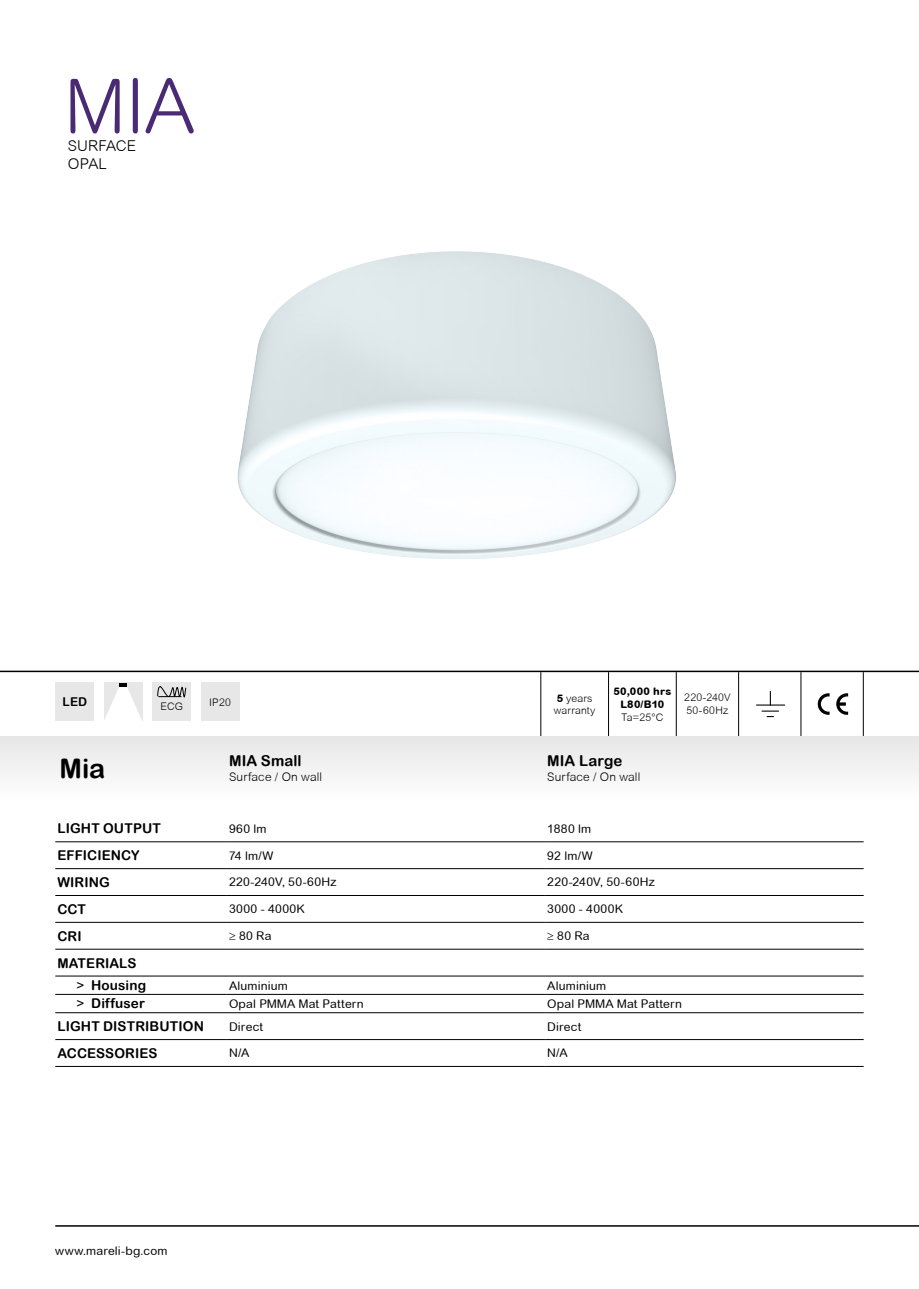
<style>
.page{position:relative;width:919px;height:1289px;background:#fff}
.page>*{position:absolute;margin:0;border:0;box-sizing:border-box;transform-origin:0 0}
.t1{font:300 75px "Arial Rounded MT";color:#4a2a75}
.t2{font:27px "Arial Rounded MT Bold";color:#000}
.t3{font:15px "Arial Rounded MT Bold";letter-spacing:.005em;color:#000}
.t4{font:300 15px/18px "Arial Rounded MT";letter-spacing:.01em;color:#000}
.t5{font:13.5px/22.6px "Arial Rounded MT Bold";letter-spacing:.01em;color:#000}
.t6{font:12.15px "Arial Rounded MT Bold";color:#000}
.t7{font:12px "Arial Rounded MT";letter-spacing:.02em;color:#000}
.t8{font:300 12px "Arial Rounded MT";letter-spacing:.01em;color:#000}
.t9{font:300 10.5px/12.6px "Arial Rounded MT";letter-spacing:.02em;color:#000}
.t10{font:800 10.5px/13.5px "Arial Rounded MT";letter-spacing:.025em;color:#000;text-align:center}
.s1{font-weight:800}
.s2{font-family:"Arial Rounded MT"}
</style>
<div class="page">
<hr style="left:55px;top:1225px;width:863px;height:1px;background:#000">
<hr style="left:608px;top:672px;width:1px;height:64px;background:#000">
<hr style="left:675px;top:672px;width:1px;height:64px;background:#000">
<hr style="left:738px;top:672px;width:1px;height:64px;background:#000">
<hr style="left:800px;top:672px;width:1px;height:64px;background:#000">
<hr style="left:540px;top:672px;width:1px;height:64px;background:#000">
<hr style="left:862px;top:672px;width:1px;height:64px;background:#000">
<hr style="left:0;top:670px;width:918px;height:2px;background:#000">
<div style="left:0;top:736px;width:918px;height:63px;background:#f2f2f2"></div>
<hr style="left:227px;top:868px;width:318px;height:1px;background:#000">
<hr style="left:227px;top:895px;width:318px;height:1px;background:#000">
<hr style="left:227px;top:922px;width:318px;height:1px;background:#000">
<hr style="left:227px;top:948px;width:318px;height:1px;background:#000">
<hr style="left:227px;top:975px;width:318px;height:1px;background:#000">
<hr style="left:545px;top:975px;width:318px;height:1px;background:#000">
<hr style="left:227px;top:994px;width:318px;height:1px;background:#000">
<hr style="left:545px;top:994px;width:318px;height:1px;background:#000">
<hr style="left:227px;top:1012px;width:318px;height:1px;background:#000">
<hr style="left:545px;top:1012px;width:318px;height:1px;background:#000">
<hr style="left:227px;top:1039px;width:318px;height:1px;background:#000">
<hr style="left:55px;top:841px;width:172px;height:1px;background:#000">
<hr style="left:227px;top:841px;width:318px;height:1px;background:#000">
<hr style="left:545px;top:841px;width:318px;height:1px;background:#000">
<hr style="left:55px;top:868px;width:172px;height:1px;background:#000">
<hr style="left:545px;top:868px;width:318px;height:1px;background:#000">
<hr style="left:55px;top:895px;width:172px;height:1px;background:#000">
<hr style="left:545px;top:895px;width:318px;height:1px;background:#000">
<hr style="left:55px;top:922px;width:172px;height:1px;background:#000">
<hr style="left:545px;top:922px;width:318px;height:1px;background:#000">
<hr style="left:55px;top:948px;width:172px;height:1px;background:#000">
<hr style="left:545px;top:948px;width:318px;height:1px;background:#000">
<hr style="left:55px;top:975px;width:172px;height:1px;background:#000">
<hr style="left:55px;top:994px;width:172px;height:1px;background:#000">
<hr style="left:55px;top:1012px;width:172px;height:1px;background:#000">
<hr style="left:55px;top:1039px;width:172px;height:1px;background:#000">
<hr style="left:545px;top:1039px;width:318px;height:1px;background:#000">
<hr style="left:55px;top:1066px;width:172px;height:1px;background:#000">
<hr style="left:227px;top:1066px;width:318px;height:1px;background:#000">
<hr style="left:545px;top:1066px;width:318px;height:1px;background:#000">
<img style="left:237px;top:251px;width:439px;height:308px">
<div style="left:201px;top:682px;width:38px;height:39px;background:#e7e7e7"></div>
<div style="left:55px;top:682px;width:39px;height:39px;background:#e7e7e7"></div>
<div style="left:152px;top:682px;width:39px;height:39px;background:#e7e7e7"></div>
<svg style="left:157px;top:686px;width:29px;height:11px"></svg>
<svg style="left:104px;top:682px;width:38px;height:38px"></svg>
<svg style="left:817px;top:693px;width:12px;height:21px"></svg>
<svg style="left:836px;top:693px;width:12px;height:21px"></svg>
<svg style="left:756px;top:691px;width:29px;height:26px"></svg>
<h1 class="t1" style="left:64px;top:63px;width:132px">MIA</h1>
<p class="t4" style="left:68px;top:136px;width:70px">SURFACE<br>OPAL</p>
<p class="t9" style="left:554px;top:691px;width:43px"><span class="s1">5</span> years warranty</p>
<p class="t10" style="left:613px;top:684px;width:59px">50,000 hrs<br>L80/B10</p>
<p class="t9" style="left:621px;top:711px;width:43px">Ta=25°C</p>
<p class="t9" style="left:160px;top:699px;width:24px">ECG</p>
<p class="t9" style="left:684px;top:691px;width:48px">220-240V<br>50-60Hz</p>
<p class="t6" style="left:62px;top:695px;width:26px">LED</p>
<p class="t9" style="left:209px;top:695px;width:23px">IP20</p>
<h2 class="t2" style="left:60px;top:752px;width:47px">Mia</h2>
<p class="t3" style="left:229px;top:752px;width:74px">MIA Small</p>
<p class="t8" style="left:229px;top:769px;width:94px">Surface / On wall</p>
<p class="t3" style="left:547px;top:752px;width:77px">MIA Large</p>
<p class="t8" style="left:547px;top:769px;width:94px">Surface / On wall</p>
<p class="t5" style="left:57px;top:817px;width:105px">LIGHT OUTPUT</p>
<p class="t7" style="left:229px;top:821px;width:39px">960 lm</p>
<p class="t7" style="left:547px;top:821px;width:45px">1880 lm</p>
<p class="t5" style="left:57px;top:843px;width:84px">EFFICIENCY</p>
<p class="t7" style="left:229px;top:848px;width:46px">74 lm/W</p>
<p class="t7" style="left:547px;top:848px;width:47px">92 lm/W</p>
<p class="t5" style="left:57px;top:870px;width:54px">WIRING</p>
<p class="t7" style="left:229px;top:875px;width:109px">220-240V, 50-60Hz</p>
<p class="t7" style="left:547px;top:875px;width:109px">220-240V, 50-60Hz</p>
<p class="t5" style="left:57px;top:897px;width:30px">CCT</p>
<p class="t7" style="left:229px;top:902px;width:77px">3000 - 4000K</p>
<p class="t7" style="left:547px;top:902px;width:77px">3000 - 4000K</p>
<p class="t5" style="left:57px;top:924px;width:26px">CRI</p>
<p class="t7" style="left:229px;top:928px;width:44px">≥ 80 Ra</p>
<p class="t7" style="left:547px;top:928px;width:44px">≥ 80 Ra</p>
<p class="t5" style="left:77px;top:951px;width:71px;text-indent:-19px">MATERIALS <span class="s2">&gt;</span> Housing</p>
<p class="t7" style="left:229px;top:978px;width:60px">Aluminium</p>
<p class="t7" style="left:547px;top:978px;width:60px">Aluminium</p>
<p class="t5" style="left:77px;top:992px;width:70px"><span class="s2">&gt;</span> Diffuser</p>
<p class="t7" style="left:229px;top:996px;width:136px">Opal PMMA Mat Pattern</p>
<p class="t7" style="left:547px;top:996px;width:136px">Opal PMMA Mat Pattern</p>
<p class="t5" style="left:57px;top:1014px;width:148px">LIGHT DISTRIBUTION</p>
<p class="t7" style="left:229px;top:1019px;width:36px">Direct</p>
<p class="t7" style="left:547px;top:1019px;width:36px">Direct</p>
<p class="t5" style="left:57px;top:1041px;width:101px">ACCESSORIES</p>
<p class="t7" style="left:229px;top:1046px;width:22px">N/A</p>
<p class="t7" style="left:547px;top:1046px;width:22px">N/A</p>
<p class="t7" style="left:55px;top:1243px;width:114px">www.mareli-bg.com</p>
</div>
